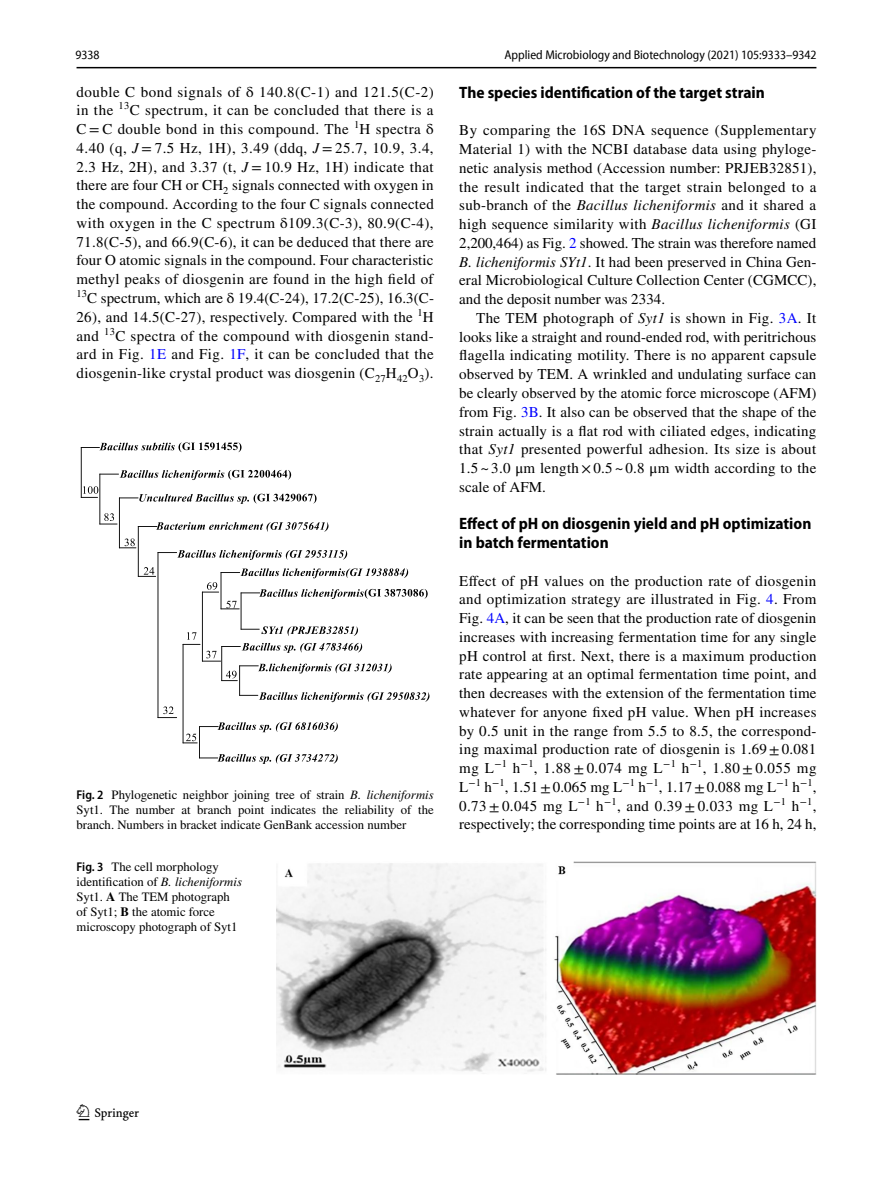
<style>
.page{position:relative;width:893px;height:1187px;background:#fff}
.page>*{position:absolute;margin:0;border:0;box-sizing:border-box;transform-origin:0 0}
.t1{font:22.5px "Springnew Regular 2";color:#000}
.t2{font:700 semi-condensed 16.5px/18.8px "Myriad Pro";color:#000}
.t3{font:15px/18.8px "STIX";letter-spacing:.005em;color:#000;text-align:justify}
.t4{font:12.75px/15px "STIX";color:#000;text-align:justify}
.t5{font:semi-condensed 12.75px "Myriad Pro Unic";color:#000}
.s1{font-style:italic}
.s2{color:#00f}
.s3{font-family:"Myriad Pro";font-weight:600;font-stretch:semi-condensed}
.s4{font-weight:700}
</style>
<div class="page">
<hr style="left:77px;top:67px;width:739px;height:1px;background:#000">
<hr style="left:81px;top:447px;width:1px;height:51px;background:#000">
<svg style="left:81px;top:442px;width:161px;height:10px"></svg>
<hr style="left:99px;top:473px;width:1px;height:51px;background:#000">
<svg style="left:81px;top:486px;width:17px;height:12px"></svg>
<svg style="left:99px;top:470px;width:192px;height:10px"></svg>
<hr style="left:119px;top:497px;width:1px;height:51px;background:#000">
<svg style="left:99px;top:513px;width:18px;height:11px"></svg>
<svg style="left:119px;top:493px;width:198px;height:11px"></svg>
<hr style="left:138px;top:526px;width:1px;height:50px;background:#000">
<svg style="left:138px;top:522px;width:190px;height:9px"></svg>
<hr style="left:158px;top:552px;width:1px;height:166px;background:#000">
<svg style="left:119px;top:538px;width:17px;height:10px"></svg>
<svg style="left:158px;top:550px;width:189px;height:10px"></svg>
<svg style="left:138px;top:567px;width:18px;height:10px"></svg>
<hr style="left:183px;top:644px;width:1px;height:99px;background:#000">
<svg style="left:158px;top:706px;width:19px;height:12px"></svg>
<hr style="left:241px;top:592px;width:1px;height:37px;background:#000">
<hr style="left:202px;top:591px;width:1px;height:70px;background:#000">
<hr style="left:239px;top:665px;width:1px;height:30px;background:#000">
<svg style="left:239px;top:692px;width:190px;height:10px"></svg>
<hr style="left:199px;top:726px;width:1px;height:32px;background:#000">
<svg style="left:199px;top:754px;width:139px;height:9px"></svg>
<svg style="left:183px;top:722px;width:155px;height:21px"></svg>
<svg style="left:202px;top:568px;width:226px;height:41px"></svg>
<svg style="left:183px;top:626px;width:209px;height:55px"></svg>
<img style="left:276px;top:861px;width:540px;height:212px">
<p class="t5" style="left:75px;top:50px;width:26px">9338</p>
<p class="t5" style="left:504px;top:50px;width:314px">Applied Microbiology and Biotechnology (2021) 105:9333–9342</p>
<p class="t3" style="left:77px;top:83px;width:359px">double C bond signals of δ 140.8(C-1) and 121.5(C-2) in the <sup>13</sup>C spectrum, it can be concluded that there is a C = C double bond in this compound. The <sup>1</sup>H spectra δ 4.40 (q, <span class="s1">J</span> = 7.5 Hz, 1H), 3.49 (ddq, <span class="s1">J</span> = 25.7, 10.9, 3.4, 2.3 Hz, 2H), and 3.37 (t, <span class="s1">J</span> = 10.9 Hz, 1H) indicate that there are four CH or CH<sub>2</sub> signals connected with oxygen in the compound. According to the four C signals connected with oxygen in the C spectrum δ109.3(C-3), 80.9(C-4), 71.8(C-5), and 66.9(C-6), it can be deduced that there are four O atomic signals in the compound. Four characteristic methyl peaks of diosgenin are found in the high field of <sup>13</sup>C spectrum, which are δ 19.4(C-24), 17.2(C-25), 16.3(C-26), and 14.5(C-27), respectively. Compared with the <sup>1</sup>H and <sup>13</sup>C spectra of the compound with diosgenin stand&shy;ard in Fig. <span class="s2">1E</span> and Fig. <span class="s2">1F</span>, it can be concluded that the diosgenin-like crystal product was diosgenin (C<sub>27</sub>H<sub>42</sub>O<sub>3</sub>).</p>
<p class="t2" style="left:459px;top:83px;width:307px">The species identification of the target strain</p>
<p class="t3" style="left:459px;top:122px;width:359px">By comparing the 16S DNA sequence (Supplementary Material 1) with the NCBI database data using phyloge&shy;netic analysis method (Accession number: PRJEB32851), the result indicated that the target strain belonged to a sub-branch of the <span class="s1">Bacillus licheniformis</span> and it shared a high sequence similarity with <span class="s1">Bacillus licheniformis</span> (GI 2,200,464) as Fig. <span class="s2">2</span> showed. The strain was therefore named <span class="s1">B. licheniformis SYt1</span>. It had been preserved in China Gen&shy;eral Microbiological Culture Collection Center (CGMCC), and the deposit number was 2334.</p>
<p class="t3" style="left:459px;top:309px;width:359px;text-indent:17px">The TEM photograph of <span class="s1">Syt1</span> is shown in Fig. <span class="s2">3A</span>. It looks like a straight and round-ended rod, with peritrichous flagella indicating motility. There is no apparent capsule observed by TEM. A wrinkled and undulating surface can be clearly observed by the atomic force microscope (AFM) from Fig. <span class="s2">3B</span>. It also can be observed that the shape of the strain actually is a flat rod with ciliated edges, indicating that <span class="s1">Syt1</span> presented powerful adhesion. Its size is about 1.5 ~ 3.0 μm length×0.5 ~ 0.8 μm width according to the scale of AFM.</p>
<p class="t2" style="left:459px;top:514px;width:354px">Effect of pH on diosgenin yield and pH optimization in batch fermentation</p>
<p class="t3" style="left:459px;top:572px;width:359px">Effect of pH values on the production rate of diosgenin and optimization strategy are illustrated in Fig. <span class="s2">4</span>. From Fig. <span class="s2">4A</span>, it can be seen that the production rate of diosgenin increases with increasing fermentation time for any single pH control at first. Next, there is a maximum production rate appearing at an optimal fermentation time point, and then decreases with the extension of the fermentation time whatever for anyone fixed pH value. When pH increases by 0.5 unit in the range from 5.5 to 8.5, the correspond&shy;ing maximal production rate of diosgenin is 1.69±0.081 mg L<sup>−1</sup> h<sup>−1</sup>, 1.88 ± 0.074 mg L<sup>−1</sup> h<sup>−1</sup>, 1.80 ± 0.055 mg L<sup>−1</sup> h<sup>−1</sup>, 1.51±0.065 mg L<sup>−1</sup> h<sup>−1</sup>, 1.17±0.088 mg L<sup>−1</sup> h<sup>−1</sup>, 0.73 ± 0.045 mg L<sup>−1</sup> h<sup>−1</sup>, and 0.39 ± 0.033 mg L<sup>−1</sup> h<sup>−1</sup>, respectively; the corresponding time points are at 16 h, 24 h,</p>
<p class="t4" style="left:77px;top:788px;width:359px"><span class="s3">Fig. 2</span> Phylogenetic neighbor joining tree of strain <span class="s1">B. licheniformis </span>Syt1. The number at branch point indicates the reliability of the branch. Numbers in bracket indicate GenBank accession number</p>
<p class="t4" style="left:77px;top:859px;width:167px;text-align:left"><span class="s3">Fig. 3</span> The cell morphology identification of <span class="s1">B. licheniformis<br></span>Syt1. <span class="s4">A</span> The TEM photograph of Syt1; <span class="s4">B</span> the atomic force microscopy photograph of Syt1</p>
<h1 class="t1" style="left:79px;top:1104px;width:62px">1 3</h1>
</div>
